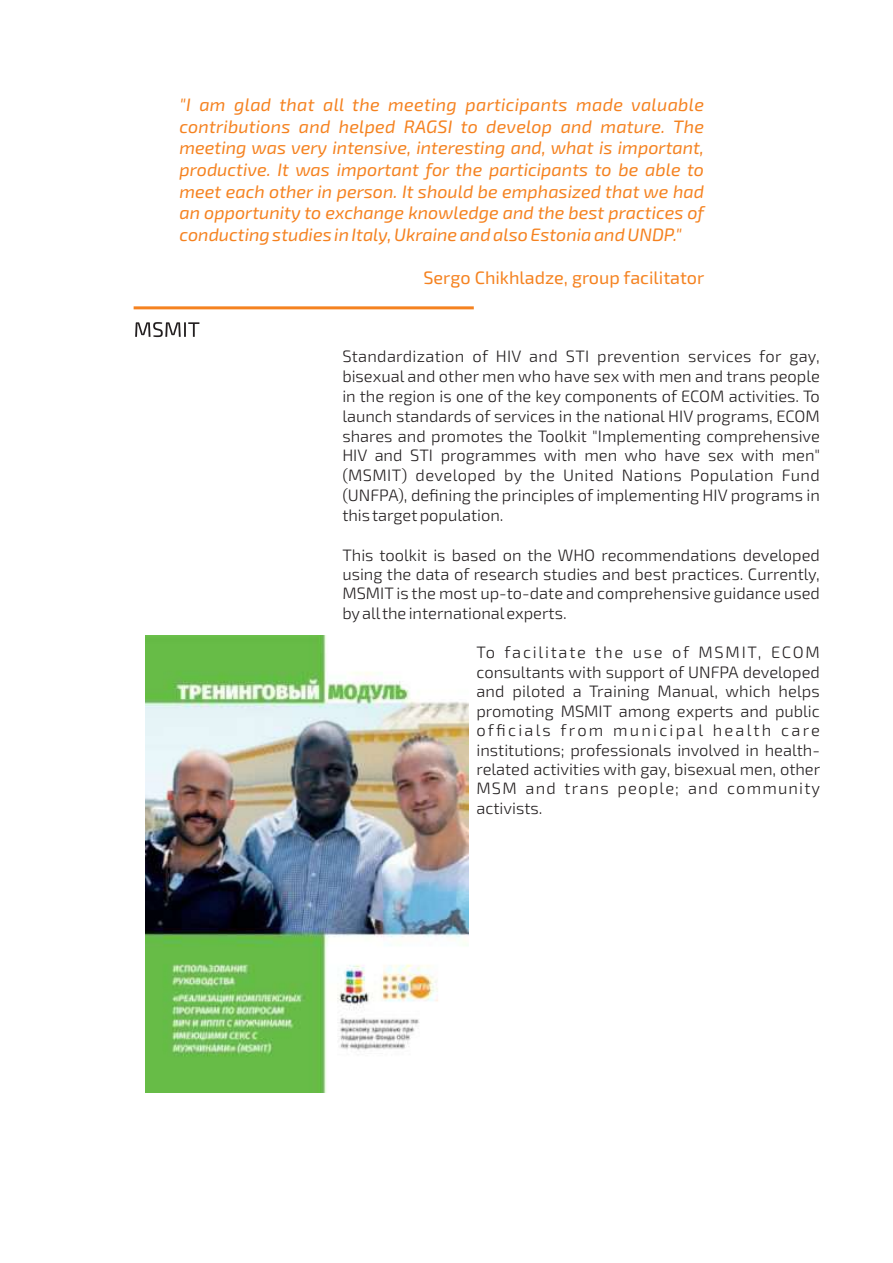
<style>
.page{position:relative;width:893px;height:1263px;background:#fff}
.page>*{position:absolute;margin:0;border:0;box-sizing:border-box;transform-origin:0 0}
.t1{font:italic 18px/21.6px "Exo 2";color:#f58220;text-align:justify}
.t2{font:18px "Exo 2";color:#f58220}
.t3{font:300 16.5px/19.4px "Exo 2";color:#231f20;text-align:justify}
</style>
<div class="page">
<svg style="left:135px;top:322px;width:64px;height:15px"></svg>
<hr style="left:134px;top:306px;width:340px;height:3px;background:#f58220">
<img style="left:145px;top:636px;width:323px;height:456px">
<p class="t1" style="left:180px;top:96px;width:526px">"I am glad that all the meeting participants made valuable contributions and helped RAGSI to develop and mature. The meeting was very intensive, interesting and, what is important, productive. It was important for the participants to be able to meet each other in person. It should be emphasized that we had an opportunity to exchange knowledge and the best practices of conducting studies in Italy, Ukraine and also Estonia and UNDP."</p>
<p class="t2" style="left:423px;top:271px;width:282px">Sergo Chikhladze, group facilitator</p>
<p class="t3" style="left:342px;top:348px;width:479px;line-height:19.8px">Standardization of HIV and STI prevention services for gay, bisexual and other men who have sex with men and trans people in the region is one of the key components of ECOM activities. To launch standards of services in the national HIV programs, ECOM shares and promotes the Toolkit "Implementing comprehensive HIV and STI programmes with men who have sex with men" (MSMIТ) developed by the United Nations Population Fund (UNFPA), defining the principles of implementing HIV programs in this target population.</p>
<p class="t3" style="left:342px;top:547px;width:479px">This toolkit is based on the WHO recommendations developed using the data of research studies and best practices. Currently, MSMIT is the most up-to-date and comprehensive guidance used byallthe internationalexperts.</p>
<p class="t3" style="left:476px;top:645px;width:345px">To facilitate the use of MSMIT, ECOM consultants with support of UNFPA developed and piloted a Training Manual, which helps promoting MSMIT among experts and public officials from municipal health care institutions; professionals involved in health&shy;related activities with gay, bisexual men, other MSM and trans people; and community activists.</p>
</div>
